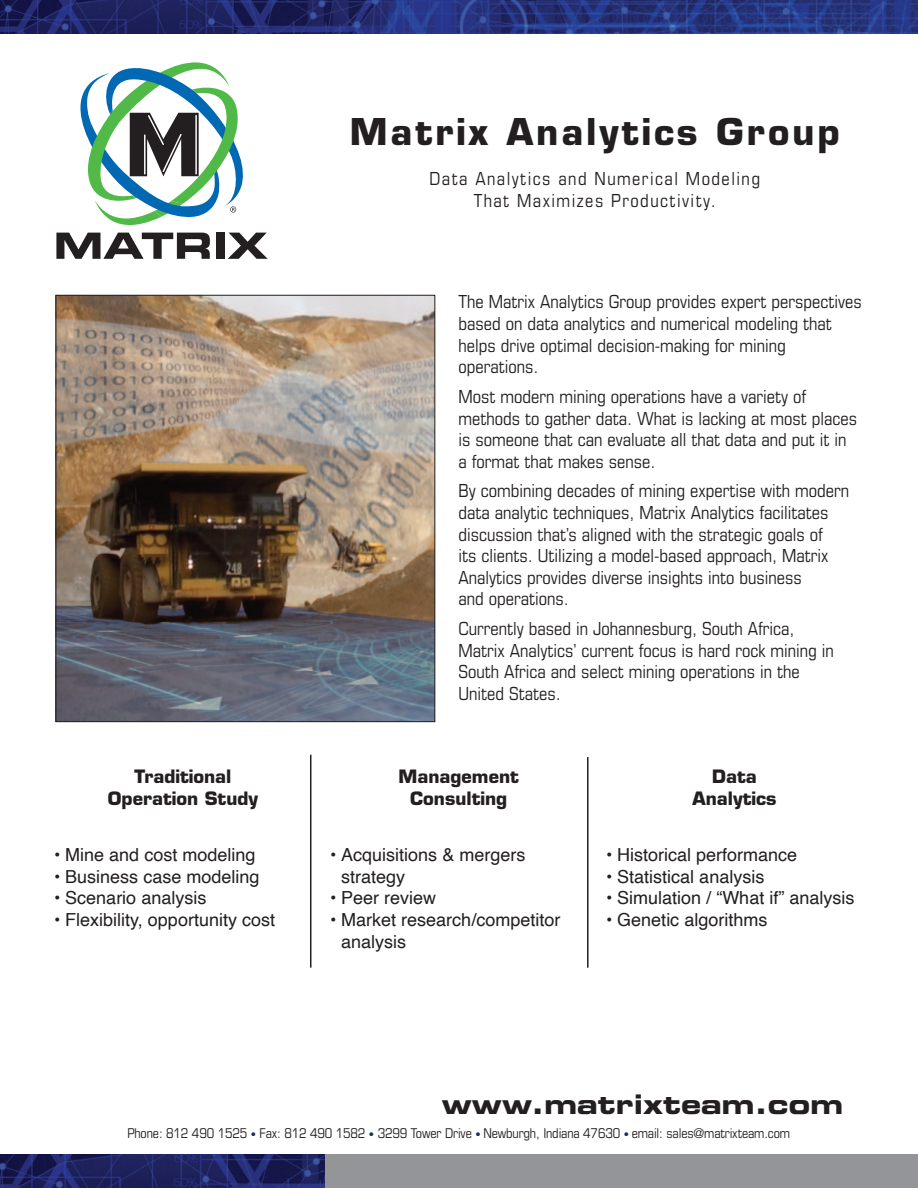
<style>
.page{position:relative;width:918px;height:1188px;background:#fff}
.page>*{position:absolute;margin:0;border:0;box-sizing:border-box;transform-origin:0 0}
.t1{font:700 36px "Eurostile";letter-spacing:.08em;color:#231f20}
.t2{font:27px "Eurostile Bold Extended Two";color:#231f20}
.t3{font:condensed 18px/21.6px "Eurostile";color:#231f20}
.t4{font:18px/21.6px "Helvetica";color:#231f20}
.t5{font:condensed 18px/21.6px "Eurostile";letter-spacing:.08em;color:#231f20;text-align:center}
.t6{font:700 18px/21.6px "Eurostile";color:#231f20;text-align:center}
.t7{font:condensed 13.5px "Eurostile";letter-spacing:-.01em;color:#231f20}
.s1{font-size:10.5px;color:#1d2b5c}
</style>
<div class="page">
<img style="left:0;top:0;width:918px;height:34px">
<div style="left:320px;top:1154px;width:598px;height:34px;background:#939598"></div>
<img style="left:0;top:1154px;width:324px;height:34px">
<svg style="left:56px;top:62px;width:212px;height:197px"></svg>
<img style="left:58px;top:297px;width:375px;height:423px">
<hr style="left:310px;top:755px;width:1px;height:213px;background:#231f20">
<hr style="left:587px;top:757px;width:2px;height:211px;background:#231f20">
<p class="t1" style="left:350px;top:118px;width:491px">Matrix Analytics Group</p>
<p class="t5" style="left:430px;top:170px;width:332px">Data Analytics and Numerical Modeling<br>That Maximizes Productivity.</p>
<p class="t3" style="left:458px;top:293px;width:405px">The Matrix Analytics Group provides expert perspectives based on data analytics and numerical modeling that helps drive optimal decision-making for mining operations.</p>
<p class="t3" style="left:458px;top:387px;width:400px">Most modern mining operations have a variety of methods to gather data. What is lacking at most places is someone that can evaluate all that data and put it in a format that makes sense.</p>
<p class="t3" style="left:458px;top:482px;width:392px">By combining decades of mining expertise with modern data analytic techniques, Matrix Analytics facilitates discussion that’s aligned with the strategic goals of<br>its clients. Utilizing a model-based approach, Matrix Analytics provides diverse insights into business<br>and operations.</p>
<p class="t3" style="left:458px;top:620px;width:377px">Currently based in Johannesburg, South Africa, Matrix Analytics’ current focus is hard rock mining in South Africa and select mining operations in the United States.</p>
<p class="t6" style="left:108px;top:767px;width:152px">Traditional<br>Operation Study</p>
<p class="t6" style="left:399px;top:767px;width:122px">Management</p>
<p class="t6" style="left:410px;top:789px;width:99px">Consulting</p>
<p class="t4" style="left:54px;top:846px;width:203px">• Mine and cost modeling</p>
<p class="t4" style="left:54px;top:867px;width:207px">• Business case modeling</p>
<p class="t4" style="left:54px;top:889px;width:154px">• Scenario analysis</p>
<p class="t4" style="left:54px;top:910px;width:223px">• Flexibility, opportunity cost</p>
<p class="t4" style="left:341px;top:846px;width:186px;text-indent:-11px">• Acquisitions &amp; mergers strategy</p>
<p class="t4" style="left:330px;top:889px;width:108px">• Peer review</p>
<p class="t4" style="left:341px;top:910px;width:221px;text-indent:-11px">• Market research/competitor analysis</p>
<p class="t6" style="left:712px;top:767px;width:46px">Data</p>
<p class="t6" style="left:693px;top:789px;width:85px">Analytics</p>
<p class="t4" style="left:606px;top:846px;width:193px">• Historical performance</p>
<p class="t4" style="left:606px;top:867px;width:160px">• Statistical analysis</p>
<p class="t4" style="left:606px;top:889px;width:250px">• Simulation / “What if” analysis</p>
<p class="t4" style="left:606px;top:910px;width:163px">• Genetic algorithms</p>
<p class="t2" style="left:442px;top:1095px;width:403px">www.matrixteam.com</p>
<p class="t7" style="left:127px;top:1128px;width:664px">Phone: 812 490 1525 <span class="s1">•</span> Fax: 812 490 1582 <span class="s1">•</span> 3299 Tower Drive <span class="s1">•</span> Newburgh, Indiana 47630 <span class="s1">•</span> email: sales@matrixteam.com</p>
</div>
